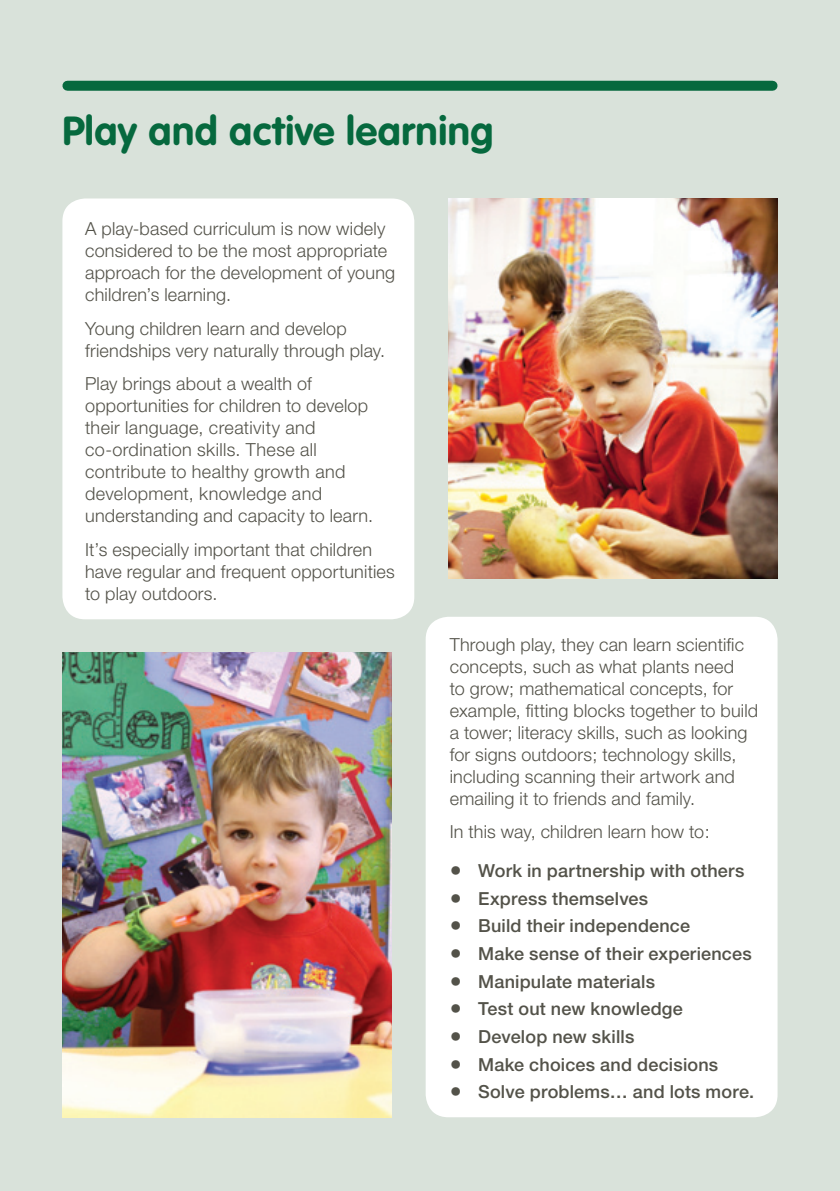
<style>
.page{position:relative;width:840px;height:1191px;background:#fff}
.page>*{position:absolute;margin:0;border:0;box-sizing:border-box;transform-origin:0 0}
.Headline{font:700 40px "VAG Rounded";letter-spacing:.015em;color:#06693e}
.Black_body{font:300 18px/22px "Helvetica Neue";letter-spacing:.01em;color:#535249}
.Black_body-2{font:500 18px "Helvetica Neue";letter-spacing:.01em;color:#535249}
.s1{font-size:24px}
</style>
<div class="page">
<div style="left:0;top:0;width:839px;height:1191px;background:#d9e2da"></div>
<div style="left:67px;top:81px;width:705px;height:10px;background:#06693e"></div>
<div style="left:425px;top:617px;width:352px;height:500px;background:#fff;border-radius:23px"></div>
<div style="left:62px;top:198px;width:352px;height:421px;background:#fff;border-radius:23px"></div>
<img style="left:448px;top:198px;width:329px;height:380px">
<img style="left:62px;top:652px;width:329px;height:465px">
<p class="Headline" style="left:62px;top:107px;width:432px">Play and active learning</p>
<p class="Black_body" style="left:85px;top:218px;width:311px">A play-based curriculum is now widely considered to be the most appropriate approach for the development of young children’s learning.</p>
<p class="Black_body" style="left:85px;top:317px;width:301px">Young children learn and develop friendships very naturally through play.</p>
<p class="Black_body" style="left:85px;top:372px;width:289px">Play brings about a wealth of opportunities for children to develop their language, creativity and co-ordination skills. These all contribute to healthy growth and development, knowledge and understanding and capacity to learn.</p>
<p class="Black_body" style="left:85px;top:538px;width:311px">It’s especially important that children have regular and frequent opportunities to play outdoors.</p>
<p class="Black_body" style="left:449px;top:632px;width:310px">Through play, they can learn scientific concepts, such as what plants need<br>to grow; mathematical concepts, for example, fitting blocks together to build a tower; literacy skills, such as looking for signs outdoors; technology skills, including scanning their artwork and emailing it to friends and family.</p>
<p class="Black_body" style="left:449px;top:820px;width:261px">In this way, children learn how to:</p>
<p class="Black_body-2" style="left:449px;top:860px;width:296px"><span class="s1">•</span> Work in partnership with others</p>
<p class="Black_body-2" style="left:449px;top:887px;width:200px"><span class="s1">•</span> Express themselves</p>
<p class="Black_body-2" style="left:449px;top:915px;width:242px"><span class="s1">•</span> Build their independence</p>
<p class="Black_body-2" style="left:449px;top:943px;width:303px"><span class="s1">•</span> Make sense of their experiences</p>
<p class="Black_body-2" style="left:449px;top:970px;width:207px"><span class="s1">•</span> Manipulate materials</p>
<p class="Black_body-2" style="left:449px;top:998px;width:234px"><span class="s1">•</span> Test out new knowledge</p>
<p class="Black_body-2" style="left:449px;top:1026px;width:186px"><span class="s1">•</span> Develop new skills</p>
<p class="Black_body-2" style="left:449px;top:1053px;width:270px"><span class="s1">•</span> Make choices and decisions</p>
<p class="Black_body-2" style="left:449px;top:1081px;width:305px"><span class="s1">•</span> Solve problems… and lots more.</p>
</div>
